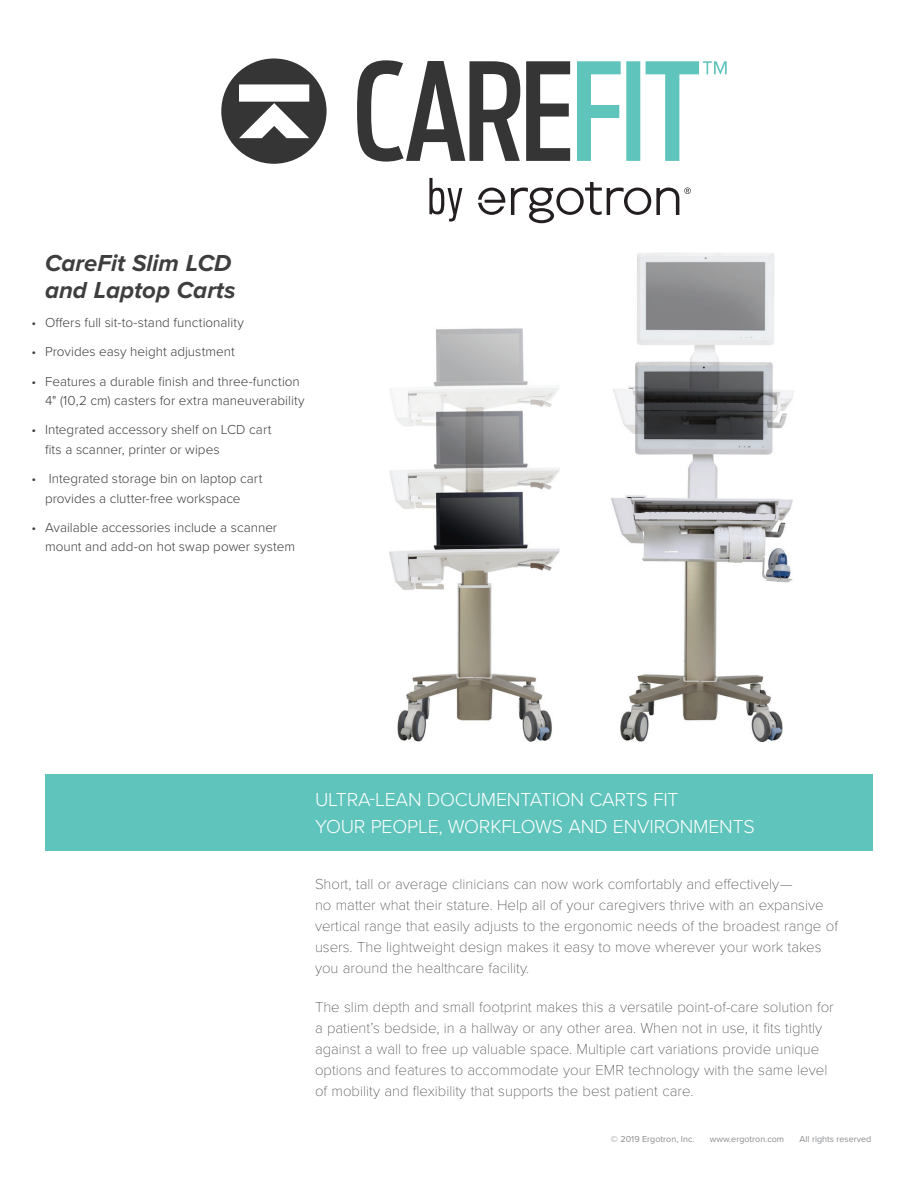
<style>
.page{position:relative;width:918px;height:1188px;background:#fff}
.page>*{position:absolute;margin:0;border:0;box-sizing:border-box;transform-origin:0 0}
.t1{font:italic 700 24px/27px "Proxima Nova";color:#3e3e3f}
.t2{font:300 19.5px/27px "Proxima Nova";letter-spacing:-.01em;color:#fff}
.t3{font:100 15px/21px "Proxima Nova T";color:#3e3e3f}
.t4{font:300 13.5px/19.5px "Proxima Nova";color:#3e3e3f}
.t5{font:9px "Proxima Nova";color:#8a8c8f}
</style>
<div class="page">
<div style="left:45px;top:774px;width:828px;height:76px;background:#5fc4bc"></div>
<svg style="left:221px;top:58px;width:106px;height:106px"></svg>
<svg style="left:357px;top:60px;width:213px;height:102px"></svg>
<svg style="left:577px;top:61px;width:150px;height:100px"></svg>
<svg style="left:429px;top:178px;width:33px;height:44px"></svg>
<svg style="left:478px;top:188px;width:27px;height:27px"></svg>
<svg style="left:511px;top:182px;width:180px;height:41px"></svg>
<img style="left:389px;top:252px;width:405px;height:491px">
<h1 class="t1" style="left:45px;top:250px;width:192px">CareFit Slim LCD and Laptop Carts</h1>
<p class="t4" style="left:32px;top:313px;width:214px">• Offers full sit-to-stand functionality</p>
<p class="t4" style="left:32px;top:342px;width:205px">• Provides easy height adjustment</p>
<p class="t4" style="left:45px;top:372px;width:261px;text-indent:-14px">• Features a durable finish and three-function<br>4" (10,2 cm) casters for extra maneuverability</p>
<p class="t4" style="left:45px;top:420px;width:228px;text-indent:-14px">• Integrated accessory shelf on LCD cart fits a scanner, printer or wipes</p>
<p class="t4" style="left:45px;top:469px;width:219px;text-indent:-14px">• Integrated storage bin on laptop cart provides a clutter-free workspace</p>
<p class="t4" style="left:45px;top:518px;width:252px;text-indent:-14px">• Available accessories include a scanner mount and add-on hot swap power system</p>
<h2 class="t2" style="left:315px;top:787px;width:441px">ULTRA-LEAN DOCUMENTATION CARTS FIT<br>YOUR PEOPLE, WORKFLOWS AND ENVIRONMENTS</h2>
<p class="t3" style="left:315px;top:874px;width:525px">Short, tall or average clinicians can now work comfortably and effectively—<br>no matter what their stature. Help all of your caregivers thrive with an expansive vertical range that easily adjusts to the ergonomic needs of the broadest range of users. The lightweight design makes it easy to move wherever your work takes you around the healthcare facility.</p>
<p class="t3" style="left:315px;top:997px;width:520px">The slim depth and small footprint makes this a versatile point-of-care solution for a patient’s bedside, in a hallway or any other area. When not in use, it fits tightly against a wall to free up valuable space. Multiple cart variations provide unique options and features to accommodate your EMR technology with the same level of mobility and flexibility that supports the best patient care.</p>
<p class="t5" style="left:611px;top:1134px;width:85px">© 2019 Ergotron, Inc.</p>
<p class="t5" style="left:710px;top:1134px;width:76px">www.ergotron.com</p>
<p class="t5" style="left:800px;top:1134px;width:73px">All rights reserved</p>
</div>
